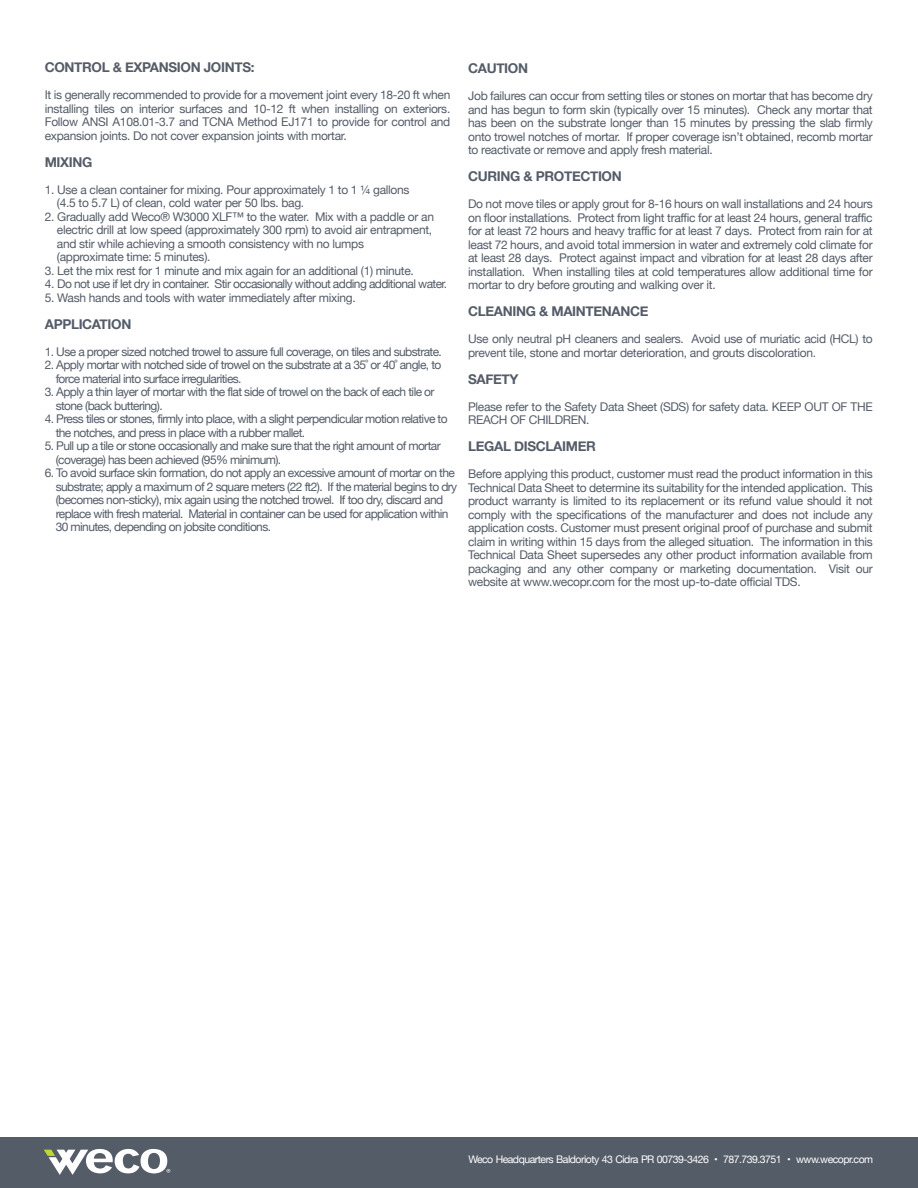
<style>
.page{position:relative;width:918px;height:1188px;background:#fff}
.page>*{position:absolute;margin:0;border:0;box-sizing:border-box;transform-origin:0 0}
.t1{font:700 13.5px "Helvetica Neue";letter-spacing:-.025em;color:#545c68}
.t2{font:12px/13.5px "Helvetica Neue";letter-spacing:-.05em;color:#545c68}
.t3{font:12px/13.5px "Helvetica Neue";letter-spacing:-.025em;color:#545c68}
.t4{font:10.5px "Helvetica Neue";letter-spacing:-.05em;color:#fff}
</style>
<div class="page">
<div style="left:0;top:1137px;width:918px;height:51px;background:#545c68"></div>
<svg style="left:44px;top:1149px;width:126px;height:26px"></svg>
<p class="t1" style="left:45px;top:57px;width:211px">CONTROL &amp; EXPANSION JOINTS:</p>
<p class="t2" style="left:45px;top:89px;width:407px;text-align:justify">It is generally recommended to provide for a movement joint every 18-20 ft when installing tiles on interior surfaces and 10-12 ft when installing on exteriors.<br>Follow ANSI A108.01-3.7 and TCNA Method EJ171 to provide for control and expansion joints. Do not cover expansion joints with mortar.</p>
<p class="t1" style="left:45px;top:151px;width:49px">MIXING</p>
<p class="t3" style="left:57px;top:183px;width:354px;text-indent:-12px">1. Use a clean container for mixing. Pour approximately 1 to 1 ¼ gallons (4.5 to 5.7 L) of clean, cold water per 50 lbs. bag.</p>
<p class="t3" style="left:57px;top:210px;width:379px;text-indent:-12px">2. Gradually add Weco® W3000 XLF™ to the water. Mix with a paddle or an electric drill at low speed (approximately 300 rpm) to avoid air entrapment, and stir while achieving a smooth consistency with no lumps<br>(approximate time: 5 minutes).</p>
<p class="t3" style="left:45px;top:264px;width:371px">3. Let the mix rest for 1 minute and mix again for an additional (1) minute.</p>
<p class="t2" style="left:45px;top:278px;width:404px">4. Do not use if let dry in container. Stir occasionally without adding additional water.</p>
<p class="t3" style="left:45px;top:291px;width:313px">5. Wash hands and tools with water immediately after mixing.</p>
<p class="t1" style="left:45px;top:313px;width:88px">APPLICATION</p>
<p class="t2" style="left:45px;top:345px;width:399px">1. Use a proper sized notched trowel to assure full coverage, on tiles and substrate.</p>
<p class="t2" style="left:56px;top:359px;width:387px;text-indent:-11px">2. Apply mortar with notched side of trowel on the substrate at a 35˚ or 40˚ angle, to force material into surface irregularities.</p>
<p class="t2" style="left:56px;top:386px;width:380px;text-indent:-11px">3. Apply a thin layer of mortar with the flat side of trowel on the back of each tile or stone (back buttering).</p>
<p class="t2" style="left:56px;top:413px;width:394px;text-indent:-11px">4. Press tiles or stones, firmly into place, with a slight perpendicular motion relative to the notches, and press in place with a rubber mallet.</p>
<p class="t2" style="left:56px;top:440px;width:387px;text-indent:-11px">5. Pull up a tile or stone occasionally and make sure that the right amount of mortar (coverage) has been achieved (95% minimum).</p>
<p class="t2" style="left:56px;top:467px;width:403px;text-indent:-11px">6. To avoid surface skin formation, do not apply an excessive amount of mortar on the substrate; apply a maximum of 2 square meters (22 ft2). If the material begins to dry (becomes non-sticky), mix again using the notched trowel. If too dry, discard and replace with fresh material. Material in container can be used for application within 30 minutes, depending on jobsite conditions.</p>
<p class="t1" style="left:468px;top:58px;width:61px">CAUTION</p>
<p class="t2" style="left:468px;top:90px;width:406px;text-align:justify">Job failures can occur from setting tiles or stones on mortar that has become dry and has begun to form skin (typically over 15 minutes). Check any mortar that has been on the substrate longer than 15 minutes by pressing the slab firmly onto trowel notches of mortar. If proper coverage isn’t obtained, recomb mortar to reactivate or remove and apply fresh material.</p>
<p class="t1" style="left:468px;top:166px;width:155px">CURING &amp; PROTECTION</p>
<p class="t2" style="left:468px;top:198px;width:406px;text-align:justify">Do not move tiles or apply grout for 8-16 hours on wall installations and 24 hours on floor installations. Protect from light traffic for at least 24 hours, general traffic for at least 72 hours and heavy traffic for at least 7 days. Protect from rain for at least 72 hours, and avoid total immersion in water and extremely cold climate for at least 28 days. Protect against impact and vibration for at least 28 days after installation. When installing tiles at cold temperatures allow additional time for mortar to dry before grouting and walking over it.</p>
<p class="t1" style="left:468px;top:301px;width:182px">CLEANING &amp; MAINTENANCE</p>
<p class="t3" style="left:468px;top:333px;width:406px">Use only neutral pH cleaners and sealers. Avoid use of muriatic acid (HCL) to prevent tile, stone and mortar deterioration, and grouts discoloration.</p>
<p class="t1" style="left:468px;top:368px;width:52px">SAFETY</p>
<p class="t3" style="left:468px;top:400px;width:406px">Please refer to the Safety Data Sheet (SDS) for safety data. KEEP OUT OF THE<br>REACH OF CHILDREN.</p>
<p class="t1" style="left:468px;top:436px;width:129px">LEGAL DISCLAIMER</p>
<p class="t2" style="left:468px;top:468px;width:406px;text-align:justify">Before applying this product, customer must read the product information in this Technical Data Sheet to determine its suitability for the intended application. This product warranty is limited to its replacement or its refund value should it not comply with the specifications of the manufacturer and does not include any application costs. Customer must present original proof of purchase and submit claim in writing within 15 days from the alleged situation. The information in this Technical Data Sheet supersedes any other product information available from packaging and any other company or marketing documentation. Visit our website at www.wecopr.com for the most up-to-date official TDS.</p>
<p class="t4" style="left:468px;top:1152px;width:406px">Weco Headquarters Baldorioty 43 Cidra PR 00739-3426 • 787.739.3751 • www.wecopr.com</p>
</div>
